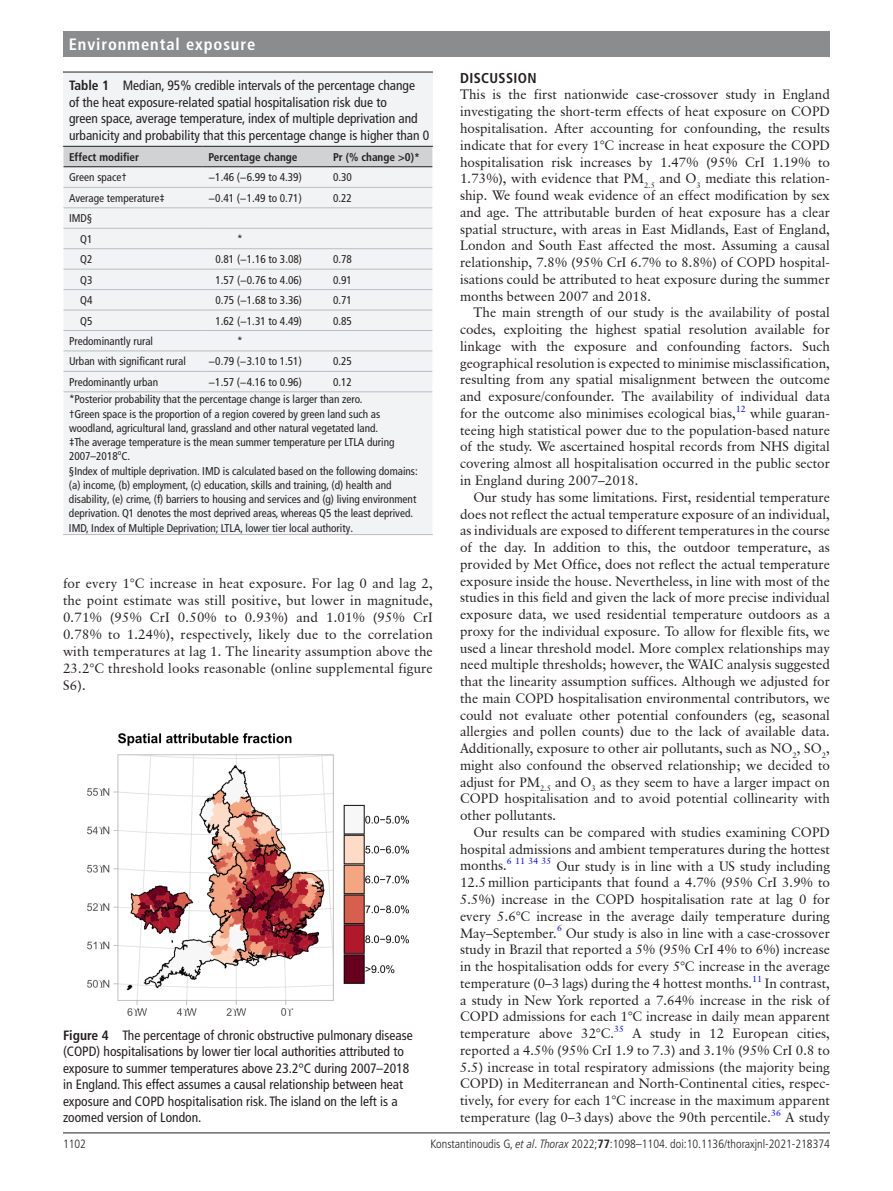
<style>
.page{position:relative;width:893px;height:1191px;background:#fff}
.page>*{position:absolute;margin:0;border:0;box-sizing:border-box;transform-origin:0 0}
.t1{font:700 condensed 16.5px "Frutiger LT Pro";letter-spacing:.055em;color:#fff}
.t2{font:700 condensed 14.25px "Frutiger LT Pro";letter-spacing:.025em;color:#231f20}
.t3{font:13.5px/16.8px "Classical Garamond BT";color:#231f20;text-align:justify}
.t4{font:condensed 13.5px/16.5px "Frutiger LT Pro";color:#231f20}
.t5{font:300 condensed 12px "Frutiger LT Pro";color:#231f20}
.t6{font:condensed 11.25px/14.2px "Frutiger LT Pro";color:#231f20}
.t7{font:700 condensed 11.25px "Frutiger LT Pro";color:#231f20}
.t8{font:condensed 7.5px "Frutiger LT Pro";color:#231f20}
.s1{font-weight:700}
.s2{font-style:italic}
</style>
<div class="page">
<div style="left:63px;top:31px;width:767px;height:25px;background:#8a8c8e"></div>
<div style="left:63px;top:72px;width:370px;height:463px;background:#f2f3f4"></div>
<hr style="left:63px;top:72px;width:370px;height:1px;background:#231f20">
<hr style="left:63px;top:534px;width:139px;height:1px;background:#bcbdc0">
<hr style="left:202px;top:534px;width:125px;height:1px;background:#bcbdc0">
<hr style="left:327px;top:534px;width:106px;height:1px;background:#bcbdc0">
<hr style="left:63px;top:392px;width:1px;height:142px;background:#fff">
<svg style="left:63px;top:146px;width:370px;height:246px"></svg>
<img style="left:87px;top:733px;width:321px;height:282px">
<hr style="left:63px;top:1132px;width:767px;height:1px;background:#231f20">
<p class="t1" style="left:69px;top:34px;width:188px">Environmental exposure</p>
<p class="t4" style="left:69px;top:78px;width:362px"><span class="s1">Table 1</span> Median, 95% credible intervals of the percentage change<br>of the heat exposure-related spatial hospitalisation risk due to<br>green space, average temperature, index of multiple deprivation and urbanicity and probability that this percentage change is higher than 0</p>
<p class="t7" style="left:69px;top:150px;width:72px">Effect modifier</p>
<p class="t7" style="left:208px;top:150px;width:91px">Percentage change</p>
<p class="t7" style="left:333px;top:150px;width:88px">Pr (% change &gt;0)*</p>
<p class="t6" style="left:69px;top:170px;width:59px">Green space†</p>
<p class="t6" style="left:208px;top:170px;width:95px">−1.46 (−6.99 to 4.39)</p>
<p class="t6" style="left:333px;top:170px;width:20px">0.30</p>
<p class="t6" style="left:69px;top:191px;width:97px">Average temperature‡</p>
<p class="t6" style="left:208px;top:191px;width:95px">−0.41 (−1.49 to 0.71)</p>
<p class="t6" style="left:333px;top:191px;width:20px">0.22</p>
<p class="t6" style="left:69px;top:208px;width:25px;line-height:20.4px;text-align:right">IMD§<br>Q1</p>
<p class="t6" style="left:237px;top:232px;width:7px">*</p>
<p class="t6" style="left:80px;top:252px;width:14px">Q2</p>
<p class="t6" style="left:215px;top:252px;width:88px">0.81 (−1.16 to 3.08)</p>
<p class="t6" style="left:333px;top:252px;width:20px">0.78</p>
<p class="t6" style="left:80px;top:273px;width:14px">Q3</p>
<p class="t6" style="left:215px;top:273px;width:88px">1.57 (−0.76 to 4.06)</p>
<p class="t6" style="left:333px;top:273px;width:20px">0.91</p>
<p class="t6" style="left:80px;top:293px;width:14px">Q4</p>
<p class="t6" style="left:215px;top:293px;width:88px">0.75 (−1.68 to 3.36)</p>
<p class="t6" style="left:333px;top:293px;width:20px">0.71</p>
<p class="t6" style="left:80px;top:313px;width:14px">Q5</p>
<p class="t6" style="left:215px;top:313px;width:88px">1.62 (−1.31 to 4.49)</p>
<p class="t6" style="left:333px;top:313px;width:20px">0.85</p>
<p class="t6" style="left:69px;top:334px;width:86px">Predominantly rural</p>
<p class="t6" style="left:237px;top:334px;width:7px">*</p>
<p class="t6" style="left:69px;top:354px;width:118px">Urban with significant rural</p>
<p class="t6" style="left:208px;top:354px;width:95px">−0.79 (−3.10 to 1.51)</p>
<p class="t6" style="left:333px;top:354px;width:20px">0.25</p>
<p class="t6" style="left:69px;top:375px;width:91px">Predominantly urban</p>
<p class="t6" style="left:208px;top:375px;width:95px">−1.57 (−4.16 to 0.96)</p>
<p class="t6" style="left:69px;top:373px;width:295px;line-height:17.4px;text-indent:264px">0.12 *Posterior probability that the percentage change is larger than zero.</p>
<p class="t6" style="left:69px;top:406px;width:327px">†Green space is the proportion of a region covered by green land such as woodland, agricultural land, grassland and other natural vegetated land. ‡The average temperature is the mean summer temperature per LTLA during 2007–2018 C.</p>
<p class="t8" style="left:118px;top:448px;width:5px">o</p>
<p class="t6" style="left:69px;top:463px;width:350px">§Index of multiple deprivation. IMD is calculated based on the following domains: (a) income, (b) employment, (c) education, skills and training, (d) health and disability, (e) crime, (f) barriers to housing and services and (g) living environment deprivation. Q1 denotes the most deprived areas, whereas Q5 the least deprived.<br>IMD, Index of Multiple Deprivation; LTLA, lower tier local authority.</p>
<p class="t3" style="left:63px;top:575px;width:371px">for every 1°C increase in heat exposure. For lag 0 and lag 2, the point estimate was still positive, but lower in magnitude, 0.71% (95% CrI 0.50% to 0.93%) and 1.01% (95% CrI 0.78% to 1.24%), respectively, likely due to the correlation with temperatures at lag 1. The linearity assumption above the 23.2°C threshold looks reasonable (online supplemental figure S6).</p>
<p class="t4" style="left:63px;top:1026px;width:351px"><span class="s1">Figure 4</span> The percentage of chronic obstructive pulmonary disease (COPD) hospitalisations by lower tier local authorities attributed to exposure to summer temperatures above 23.2°C during 2007–2018 in England. This effect assumes a causal relationship between heat exposure and COPD hospitalisation risk. The island on the left is a zoomed version of London.</p>
<p class="t2" style="left:460px;top:69px;width:78px">Discussion</p>
<p class="t3" style="left:460px;top:86px;width:371px">This is the first nationwide case-crossover study in England investigating the short-term effects of heat exposure on COPD hospitalisation. After accounting for confounding, the results indicate that for every 1°C increase in heat exposure the COPD hospitalisation risk increases by 1.47% (95% CrI 1.19% to 1.73%), with evidence that PM<sub>2.5</sub> and O<sub>3</sub> mediate this relation&shy;ship. We found weak evidence of an effect modification by sex and age. The attributable burden of heat exposure has a clear spatial structure, with areas in East Midlands, East of England, London and South East affected the most. Assuming a causal relationship, 7.8% (95% CrI 6.7% to 8.8%) of COPD hospital&shy;isations could be attributed to heat exposure during the summer months between 2007 and 2018.</p>
<p class="t3" style="left:460px;top:304px;width:371px;text-indent:14px">The main strength of our study is the availability of postal codes, exploiting the highest spatial resolution available for linkage with the exposure and confounding factors. Such geographical resolution is expected to minimise misclassification, resulting from any spatial misalignment between the outcome and exposure/confounder. The availability of individual data for the outcome also minimises ecological bias,<sup>12</sup> while guaran&shy;teeing high statistical power due to the population-based nature of the study. We ascertained hospital records from NHS digital covering almost all hospitalisation occurred in the public sector in England during 2007–2018.</p>
<p class="t3" style="left:460px;top:488px;width:371px;text-indent:14px">Our study has some limitations. First, residential temperature does not reflect the actual temperature exposure of an individual, as individuals are exposed to different temperatures in the course of the day. In addition to this, the outdoor temperature, as provided by Met Office, does not reflect the actual temperature exposure inside the house. Nevertheless, in line with most of the studies in this field and given the lack of more precise individual exposure data, we used residential temperature outdoors as a proxy for the individual exposure. To allow for flexible fits, we used a linear threshold model. More complex relationships may need multiple thresholds; however, the WAIC analysis suggested that the linearity assumption suffices. Although we adjusted for the main COPD hospitalisation environmental contributors, we could not evaluate other potential confounders (eg, seasonal allergies and pollen counts) due to the lack of available data.<br>Additionally, exposure to other air pollutants, such as NO<sub>2</sub>, SO<sub>2</sub>, might also confound the observed relationship; we decided to adjust for PM<sub>2.5</sub> and O<sub>3</sub> as they seem to have a larger impact on COPD hospitalisation and to avoid potential collinearity with other pollutants.</p>
<p class="t3" style="left:460px;top:823px;width:371px;text-indent:14px">Our results can be compared with studies examining COPD hospital admissions and ambient temperatures during the hottest months.<sup>6</sup> <sup>11</sup> <sup>34</sup> <sup>35</sup> Our study is in line with a US study including 12.5million participants that found a 4.7% (95% CrI 3.9% to 5.5%) increase in the COPD hospitalisation rate at lag 0 for every 5.6°C increase in the average daily temperature during May–September.<sup>6</sup> Our study is also in line with a case-crossover study in Brazil that reported a 5% (95% CrI 4% to 6%) increase in the hospitalisation odds for every 5°C increase in the average temperature (0–3 lags) during the 4 hottest months.<sup>11</sup> In contrast, a study in New York reported a 7.64% increase in the risk of COPD admissions for each 1°C increase in daily mean apparent temperature above 32°C.<sup>35</sup> A study in 12 European cities, reported a 4.5% (95% CrI 1.9 to 7.3) and 3.1% (95% CrI 0.8 to 5.5) increase in total respiratory admissions (the majority being COPD) in Mediterranean and North-Continental cities, respec&shy;tively, for every for each 1°C increase in the maximum apparent temperature (lag 0–3days) above the 90th percentile.<sup>36</sup> A study</p>
<p class="t5" style="left:63px;top:1136px;width:25px">1102</p>
<p class="t5" style="left:431px;top:1136px;width:401px">Konstantinoudis G, <span class="s2">et al</span>. <span class="s2">Thorax</span> 2022;<span class="s1">77</span>:1098–1104. doi:10.1136/thoraxjnl-2021-218374</p>
</div>
